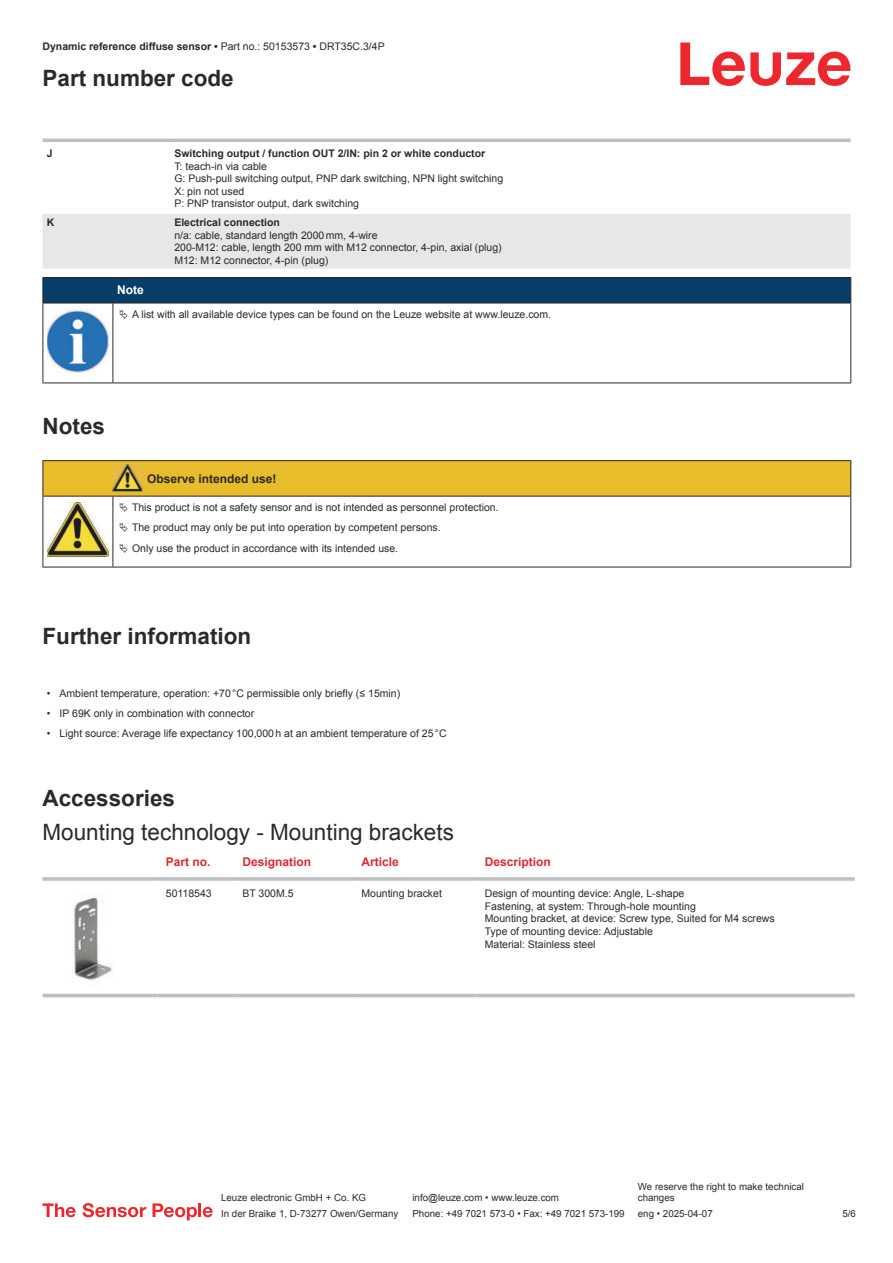
<style>
.page{position:relative;width:893px;height:1263px;background:#fff}
.page>*{position:absolute;margin:0;border:0;box-sizing:border-box;transform-origin:0 0}
.t1{font:700 22.5px "Arial";color:#2b292a}
.t2{font:22.5px "Arial";color:#2b292a}
.t3{font:700 12px "Arial";color:#db2a30}
.t4{font:700 12px "Arial";color:#2b292a}
.t5{font:700 12px "Arial";color:#fff}
.t6{font:10.5px/12.6px "Arial";color:#2b292a}
.t7{font:700 10.5px "Arial";color:#2b292a}
.t8{font:9.75px/11.7px "Arial";color:#2b292a}
.s1{font-weight:400}
</style>
<div class="page">
<svg style="left:680px;top:43px;width:170px;height:43px"></svg>
<svg style="left:43px;top:138px;width:807px;height:1px"></svg>
<div style="left:43px;top:214px;width:807px;height:55px;background:#e6e7e9"></div>
<hr style="left:43px;top:139px;width:127px;height:3px;background:#bdbfc1">
<hr style="left:170px;top:139px;width:680px;height:3px;background:#bdbfc1">
<div style="left:43px;top:993px;width:812px;height:5px;background:#eeefef"></div>
<svg style="left:43px;top:877px;width:114px;height:4px"></svg>
<hr style="left:157px;top:877px;width:77px;height:4px;background:#c6c8c9">
<svg style="left:234px;top:877px;width:119px;height:4px"></svg>
<svg style="left:353px;top:877px;width:123px;height:4px"></svg>
<hr style="left:476px;top:877px;width:379px;height:4px;background:#c6c8c9">
<hr style="left:43px;top:994px;width:114px;height:3px;background:#bdbfc1">
<hr style="left:157px;top:994px;width:77px;height:3px;background:#bdbfc1">
<hr style="left:234px;top:994px;width:119px;height:3px;background:#bdbfc1">
<hr style="left:353px;top:994px;width:123px;height:3px;background:#bdbfc1">
<hr style="left:476px;top:994px;width:379px;height:3px;background:#bdbfc1">
<img style="left:72px;top:896px;width:40px;height:85px">
<svg style="left:43px;top:1203px;width:33px;height:14px"></svg>
<svg style="left:83px;top:1203px;width:63px;height:14px"></svg>
<svg style="left:153px;top:1203px;width:44px;height:17px"></svg>
<hr style="left:198px;top:1203px;width:3px;height:14px;background:#ed272d">
<svg style="left:203px;top:1207px;width:10px;height:10px"></svg>
<svg style="left:44px;top:304px;width:806px;height:79px"></svg>
<hr style="left:43px;top:303px;width:70px;height:1px;background:#2b292a">
<svg style="left:43px;top:277px;width:808px;height:26px;background:#083b65"></svg>
<hr style="left:113px;top:303px;width:738px;height:1px;background:#2b292a">
<hr style="left:43px;top:303px;width:1px;height:75px;background:#2b292a">
<hr style="left:113px;top:303px;width:1px;height:75px;background:#2b292a">
<hr style="left:850px;top:303px;width:1px;height:75px;background:#2b292a">
<hr style="left:43px;top:383px;width:70px;height:1px;background:#2b292a">
<hr style="left:113px;top:383px;width:738px;height:1px;background:#2b292a">
<img style="left:47px;top:309px;width:61px;height:63px">
<div style="left:115px;top:304px;width:734px;height:20px;background:#fff"></div>
<hr style="left:43px;top:460px;width:70px;height:1px;background:#2b292a">
<hr style="left:113px;top:460px;width:30px;height:1px;background:#2b292a">
<hr style="left:143px;top:460px;width:708px;height:1px;background:#2b292a">
<hr style="left:43px;top:567px;width:70px;height:1px;background:#2b292a">
<hr style="left:113px;top:567px;width:30px;height:1px;background:#2b292a">
<hr style="left:143px;top:567px;width:708px;height:1px;background:#2b292a">
<svg style="left:43px;top:461px;width:808px;height:106px"></svg>
<p class="t7" style="left:43px;top:43px;width:344px">Dynamic reference diffuse sensor • <span class="s1">Part no.: 50153573</span> • <span class="s1">DRT35C.3/4P</span></p>
<h1 class="t1" style="left:43px;top:70px;width:193px">Part number code</h1>
<p class="t7" style="left:47px;top:149px;width:7px">J</p>
<p class="t7" style="left:174px;top:149px;width:312px">Switching output / function OUT 2/IN: pin 2 or white conductor</p>
<p class="t6" style="left:174px;top:161px;width:330px">T: teach-in via cable<br>G: Push-pull switching output, PNP dark switching, NPN light switching X: pin not used<br>P: PNP transistor output, dark switching</p>
<p class="t7" style="left:47px;top:218px;width:9px">K</p>
<p class="t7" style="left:174px;top:218px;width:107px">Electrical connection</p>
<p class="t6" style="left:174px;top:230px;width:329px">n/a: cable, standard length 2000 mm, 4-wire<br>200-M12: cable, length 200 mm with M12 connector, 4-pin, axial (plug)<br>M12: M12 connector, 4-pin (plug)</p>
<p class="t5" style="left:117px;top:286px;width:28px">Note</p>
<p class="t6" style="left:132px;top:309px;width:421px">A list with all available device types can be found on the Leuze website at www.leuze.com.</p>
<h1 class="t1" style="left:43px;top:418px;width:64px">Notes</h1>
<p class="t4" style="left:147px;top:474px;width:131px">Observe intended use!</p>
<p class="t6" style="left:132px;top:498px;width:368px;line-height:20.2px">This product is not a safety sensor and is not intended as personnel protection.<br>The product may only be put into operation by competent persons.<br>Only use the product in accordance with its intended use.</p>
<h1 class="t1" style="left:43px;top:627px;width:210px">Further information</h1>
<p class="t6" style="left:47px;top:687px;width:355px">• Ambient temperature, operation: +70 °C permissible only briefly (≤ 15min)</p>
<p class="t6" style="left:47px;top:708px;width:209px">• IP 69K only in combination with connector</p>
<p class="t6" style="left:47px;top:728px;width:401px">• Light source: Average life expectancy 100,000 h at an ambient temperature of 25 °C</p>
<h1 class="t1" style="left:43px;top:790px;width:134px">Accessories</h1>
<h1 class="t2" style="left:43px;top:824px;width:413px">Mounting technology - Mounting brackets</h1>
<p class="t3" style="left:166px;top:857px;width:46px">Part no.</p>
<p class="t3" style="left:242px;top:857px;width:70px">Designation</p>
<p class="t3" style="left:361px;top:857px;width:39px">Article</p>
<p class="t3" style="left:485px;top:857px;width:68px">Description</p>
<p class="t6" style="left:166px;top:888px;width:47px">50118543</p>
<p class="t6" style="left:242px;top:888px;width:53px">BT 300M.5</p>
<p class="t6" style="left:361px;top:888px;width:82px">Mounting bracket</p>
<p class="t6" style="left:485px;top:888px;width:292px">Design of mounting device: Angle, L-shape<br>Fastening, at system: Through-hole mounting<br>Mounting bracket, at device: Screw type, Suited for M4 screws Type of mounting device: Adjustable<br>Material: Stainless steel</p>
<p class="t8" style="left:221px;top:1193px;width:146px">Leuze electronic GmbH + Co. KG</p>
<p class="t8" style="left:412px;top:1193px;width:148px">info@leuze.com • www.leuze.com</p>
<p class="t8" style="left:638px;top:1181px;width:168px">We reserve the right to make technical changes</p>
<p class="t8" style="left:221px;top:1209px;width:179px">In der Braike 1, D-73277 Owen/Germany</p>
<p class="t8" style="left:412px;top:1209px;width:214px">Phone: +49 7021 573-0 • Fax: +49 7021 573-199</p>
<p class="t8" style="left:638px;top:1209px;width:76px">eng • 2025-04-07</p>
<p class="t8" style="left:842px;top:1209px;width:15px">5 /6</p>
</div>
